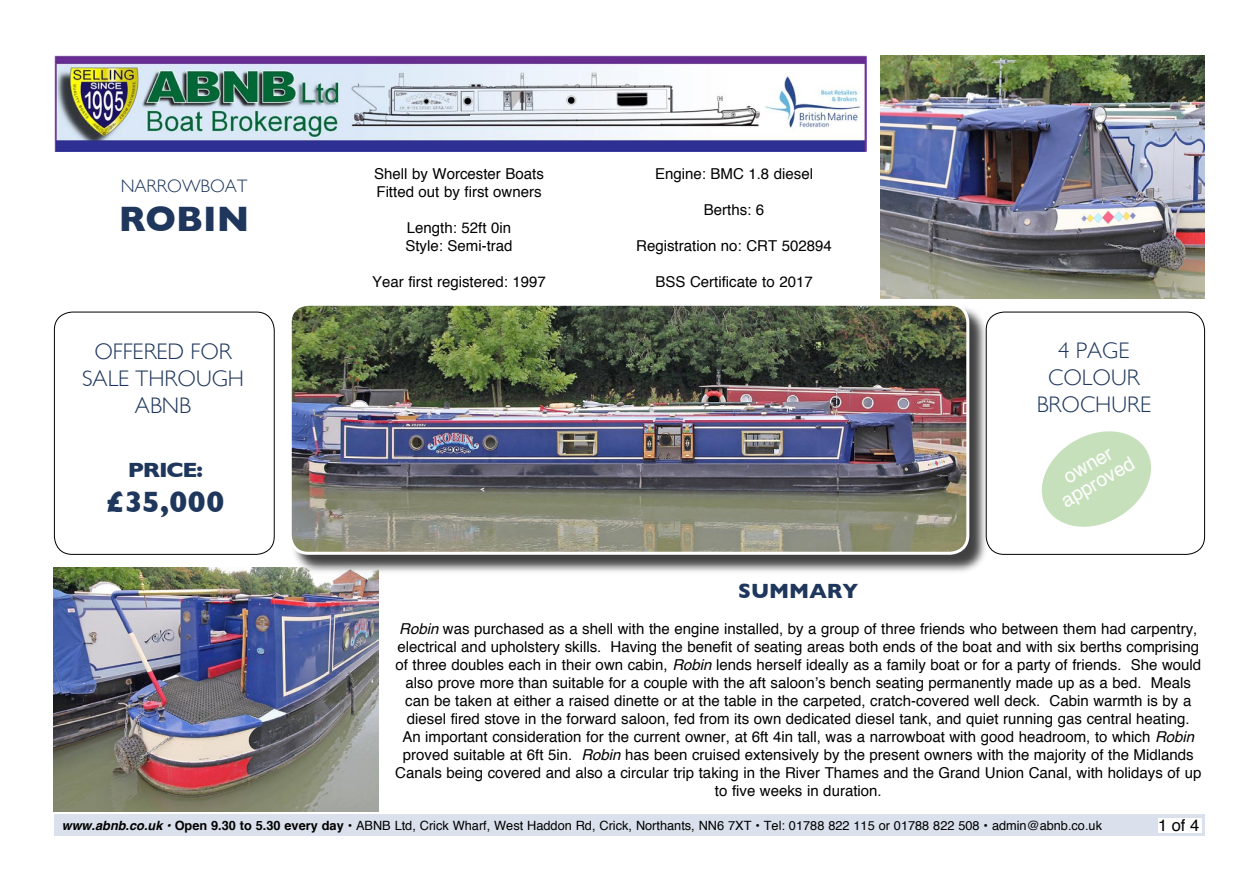
<style>
.page{position:relative;width:1259px;height:889px;background:#fff}
.page>*{position:absolute;margin:0;border:0;box-sizing:border-box;transform-origin:0 0}
.t1{font:700 36px "Gill Sans";color:#1f375c}
.t2{font:700 30px "Gill Sans";color:#1f375c}
.Box_Title{font:300 22.5px/27px "Gill Sans";color:#1f375c;text-align:center}
.t3{font:700 21px "Gill Sans";color:#1f375c}
.t4{font:700 21px "Gill Sans";color:#1f375c;scale:1.1 1}
.t5{font:19.5px/19.5px "Helvetica";color:#fff;text-align:center}
.Box_Title-2{font:300 18px "Gill Sans";color:#1f375c}
.t6{font:16.5px "Helvetica";color:#000}
.t7{font:15px/18px "Helvetica";color:#000;text-align:center}
.t8{font:12.75px "Helvetica";color:#000}
.s1{font-style:italic}
.s2{font-weight:700;font-style:italic}
.s3{font-weight:700}
</style>
<div class="page">
<img style="left:54px;top:55px;width:812px;height:96px">
<img style="left:880px;top:55px;width:325px;height:243px">
<img style="left:54px;top:568px;width:324px;height:243px">
<svg style="left:54px;top:311px;width:221px;height:243px"></svg>
<svg style="left:989px;top:311px;width:216px;height:243px"></svg>
<div style="left:289px;top:303px;width:700px;height:272px;background:#000;opacity:.75"></div>
<img style="left:289px;top:303px;width:681px;height:250px">
<svg style="left:1024px;top:412px;width:144px;height:134px"></svg>
<div style="left:54px;top:814px;width:1151px;height:22px;background:#dae1ec"></div>
<div style="left:1158px;top:818px;width:43px;height:14px;background:#fff"></div>
<p class="Box_Title-2" style="left:121px;top:176px;width:128px">NARROWBOAT</p>
<p class="t1" style="left:119px;top:198px;width:132px">ROBIN</p>
<p class="Box_Title" style="left:82px;top:338px;width:163px">OFFERED FOR<br>SALE THROUGH</p>
<p class="Box_Title" style="left:135px;top:392px;width:58px">ABNB</p>
<p class="t4" style="left:128px;top:458px;width:70px">PRICE:</p>
<p class="t2" style="left:107px;top:484px;width:119px">£35,000</p>
<p class="t7" style="left:374px;top:165px;width:171px">Shell by Worcester Boats</p>
<p class="t7" style="left:376px;top:183px;width:167px">Fitted out by first owners</p>
<p class="t7" style="left:407px;top:219px;width:106px">Length: 52ft 0in</p>
<p class="t7" style="left:405px;top:237px;width:109px">Style: Semi-trad</p>
<p class="t7" style="left:372px;top:273px;width:175px">Year first registered: 1997</p>
<p class="t7" style="left:655px;top:165px;width:159px">Engine: BMC 1.8 diesel</p>
<p class="t7" style="left:704px;top:201px;width:62px">Berths: 6</p>
<p class="t7" style="left:636px;top:237px;width:197px">Registration no: CRT 502894</p>
<p class="t7" style="left:655px;top:273px;width:159px">BSS Certificate to 2017</p>
<p class="Box_Title" style="left:1058px;top:337px;width:73px">4 PAGE</p>
<p class="Box_Title" style="left:1036px;top:364px;width:116px">COLOUR<br>BROCHURE</p>
<h3 class="t5" style="left:1048px;top:477px;width:83px;rotate:-30deg">owner approved</h3>
<p class="t3" style="left:738px;top:578px;width:122px">SUMMARY</p>
<p class="t7" style="left:395px;top:620px;width:807px"><span class="s1">Robin</span> was purchased as a shell with the engine installed, by a group of three friends who between them had carpentry, electrical and upholstery skills. Having the benefit of seating areas both ends of the boat and with six berths comprising of three doubles each in their own cabin, <span class="s1">Robin</span> lends herself ideally as a family boat or for a party of friends. She would also prove more than suitable for a couple with the aft saloon’s bench seating permanently made up as a bed. Meals can be taken at either a raised dinette or at the table in the carpeted, cratch-covered well deck. Cabin warmth is by a diesel fired stove in the forward saloon, fed from its own dedicated diesel tank, and quiet running gas central heating.<br>An important consideration for the current owner, at 6ft 4in tall, was a narrowboat with good headroom, to which <span class="s1">Robin </span>proved suitable at 6ft 5in. <span class="s1">Robin</span> has been cruised extensively by the present owners with the majority of the Midlands Canals being covered and also a circular trip taking in the River Thames and the Grand Union Canal, with holidays of up to five weeks in duration.</p>
<p class="t8" style="left:62px;top:816px;width:1041px"><span class="s2">www.abnb.co.uk</span> <span class="s1">•</span> <span class="s3">Open 9.30 to 5.30 every day</span> • ABNB Ltd, Crick Wharf, West Haddon Rd, Crick, Northants, NN6 7XT • Tel: 01788 822 115 or 01788 822 508 • admin@abnb.co.uk</p>
<p class="t6" style="left:1158px;top:812px;width:43px">1 of 4</p>
</div>
